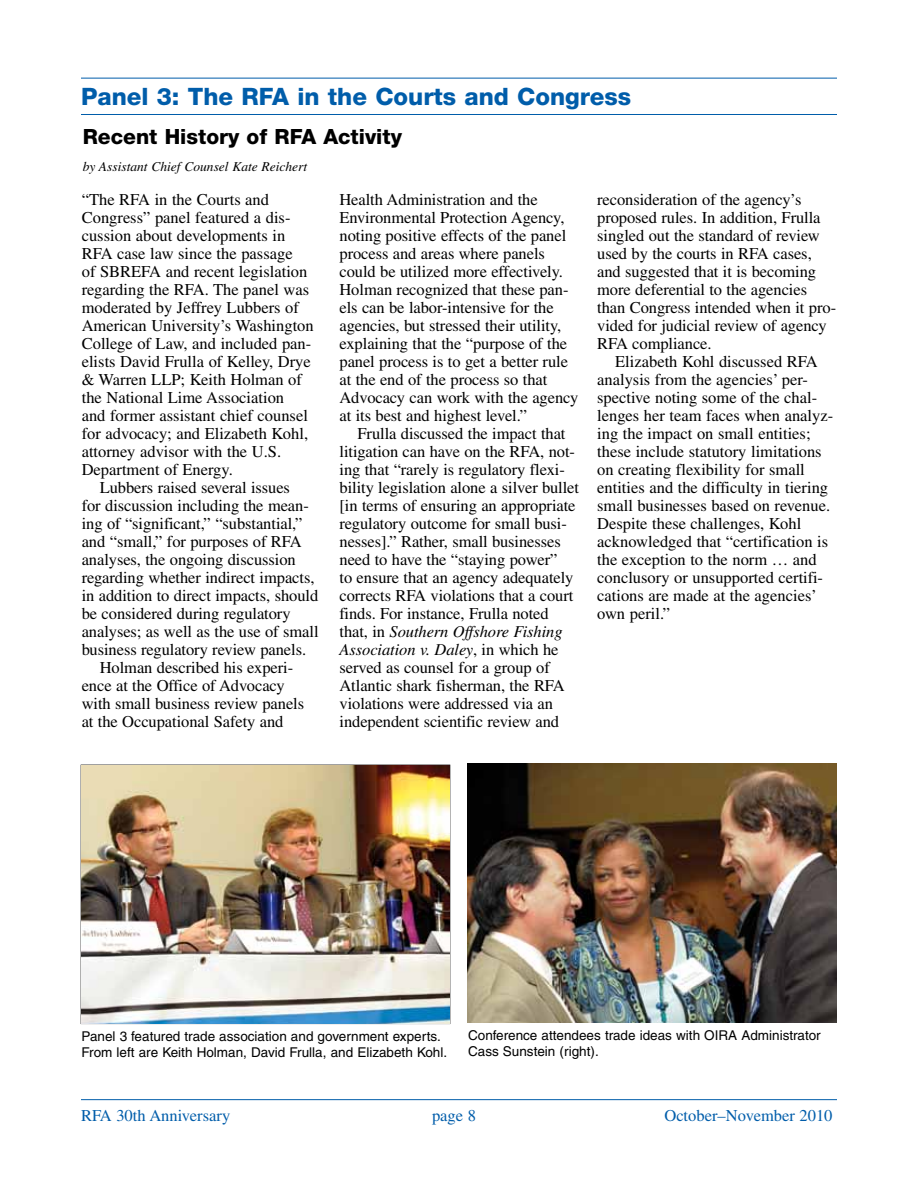
<style>
.page{position:relative;width:918px;height:1188px;background:#fff}
.page>*{position:absolute;margin:0;border:0;box-sizing:border-box;transform-origin:0 0}
.t1{font:800 24px "Helvetica Neue";color:#005daa}
.t2{font:800 21px "Helvetica Neue";color:#000}
._7{font:16.5px/18px "Times";letter-spacing:-.005em;color:#000}
._7FIRST{font:16.5px/18px "Times";color:#000}
.t3{font:16.5px "Times";color:#005daa}
._9{font:13.5px/16.2px "Helvetica";color:#000}
.t4{font:italic 13.5px "Times";color:#000}
.s1{font-style:italic}
</style>
<div class="page">
<hr style="left:81px;top:1099px;width:756px;height:1px;background:#005daa">
<hr style="left:81px;top:78px;width:756px;height:1px;background:#005daa">
<hr style="left:81px;top:114px;width:756px;height:1px;background:#005daa">
<img style="left:81px;top:765px;width:369px;height:259px">
<img style="left:468px;top:764px;width:368px;height:258px">
<h1 class="t1" style="left:81px;top:82px;width:552px">Panel 3: The RFA in the Courts and Congress</h1>
<h1 class="t2" style="left:83px;top:124px;width:321px">Recent History of RFA Activity</h1>
<h1 class="t4" style="left:83px;top:159px;width:226px">by Assistant Chief Counsel Kate Reichert</h1>
<p class="_7FIRST" style="left:82px;top:190px;width:234px">“The RFA in the Courts and<br>Congress” panel featured a dis&shy;cussion about developments in<br>RFA case law since the passage<br>of SBREFA and recent legislation regarding the RFA. The panel was moderated by Jeffrey Lubbers of<br>American University’s Washington<br>College of Law, and included pan&shy;elists David Frulla of Kelley, Drye &amp; Warren LLP; Keith Holman of the National Lime Association<br>and former assistant chief counsel for advocacy; and Elizabeth Kohl, attorney advisor with the U.S.<br>Department of Energy.</p>
<p class="_7" style="left:82px;top:478px;width:238px;text-indent:18px">Lubbers raised several issues<br>for discussion including the mean&shy;ing of “significant,” “substantial,” and “small,” for purposes of RFA analyses, the ongoing discussion regarding whether indirect impacts, in addition to direct impacts, should be considered during regulatory analyses; as well as the use of small business regulatory review panels.</p>
<p class="_7" style="left:82px;top:658px;width:224px;text-indent:18px">Holman described his experi&shy;ence at the Office of Advocacy with small business review panels at the Occupational Safety and</p>
<p class="_7" style="left:339px;top:190px;width:240px">Health Administration and the Environmental Protection Agency, noting positive effects of the panel process and areas where panels could be utilized more effectively.<br>Holman recognized that these pan&shy;els can be labor-intensive for the agencies, but stressed their utility, explaining that the “purpose of the panel process is to get a better rule at the end of the process so that Advocacy can work with the agency at its best and highest level.”</p>
<p class="_7" style="left:339px;top:424px;width:241px;text-indent:18px">Frulla discussed the impact that litigation can have on the RFA, not&shy;ing that “rarely is regulatory flexi&shy;bility legislation alone a silver bullet [in terms of ensuring an appropriate regulatory outcome for small busi&shy;nesses].” Rather, small businesses need to have the “staying power”<br>to ensure that an agency adequately corrects RFA violations that a court finds. For instance, Frulla noted that, in <span class="s1">Southern Offshore Fishing Association v. Daley</span>, in which he served as counsel for a group of Atlantic shark fisherman, the RFA violations were addressed via an independent scientific review and</p>
<p class="_7" style="left:597px;top:190px;width:240px">reconsideration of the agency’s proposed rules. In addition, Frulla singled out the standard of review used by the courts in RFA cases, and suggested that it is becoming more deferential to the agencies than Congress intended when it pro&shy;vided for judicial review of agency<br>RFA compliance.</p>
<p class="_7" style="left:597px;top:352px;width:238px;text-indent:18px">Elizabeth Kohl discussed RFA analysis from the agencies’ per&shy;spective noting some of the chal&shy;lenges her team faces when analyz&shy;ing the impact on small entities; these include statutory limitations on creating flexibility for small entities and the difficulty in tiering small businesses based on revenue.<br>Despite these challenges, Kohl acknowledged that “certification is the exception to the norm … and conclusory or unsupported certifi&shy;cations are made at the agencies’ own peril.”</p>
<p class="_9" style="left:82px;top:1028px;width:367px">Panel 3 featured trade association and government experts.<br>From left are Keith Holman, David Frulla, and Elizabeth Kohl.</p>
<p class="_9" style="left:468px;top:1027px;width:354px">Conference attendees trade ideas with OIRA Administrator<br>Cass Sunstein (right).</p>
<p class="t3" style="left:81px;top:1106px;width:151px">RFA 30th Anniversary</p>
<p class="t3" style="left:432px;top:1106px;width:45px">page 8</p>
<p class="t3" style="left:664px;top:1106px;width:170px">October–November 2010</p>
</div>
